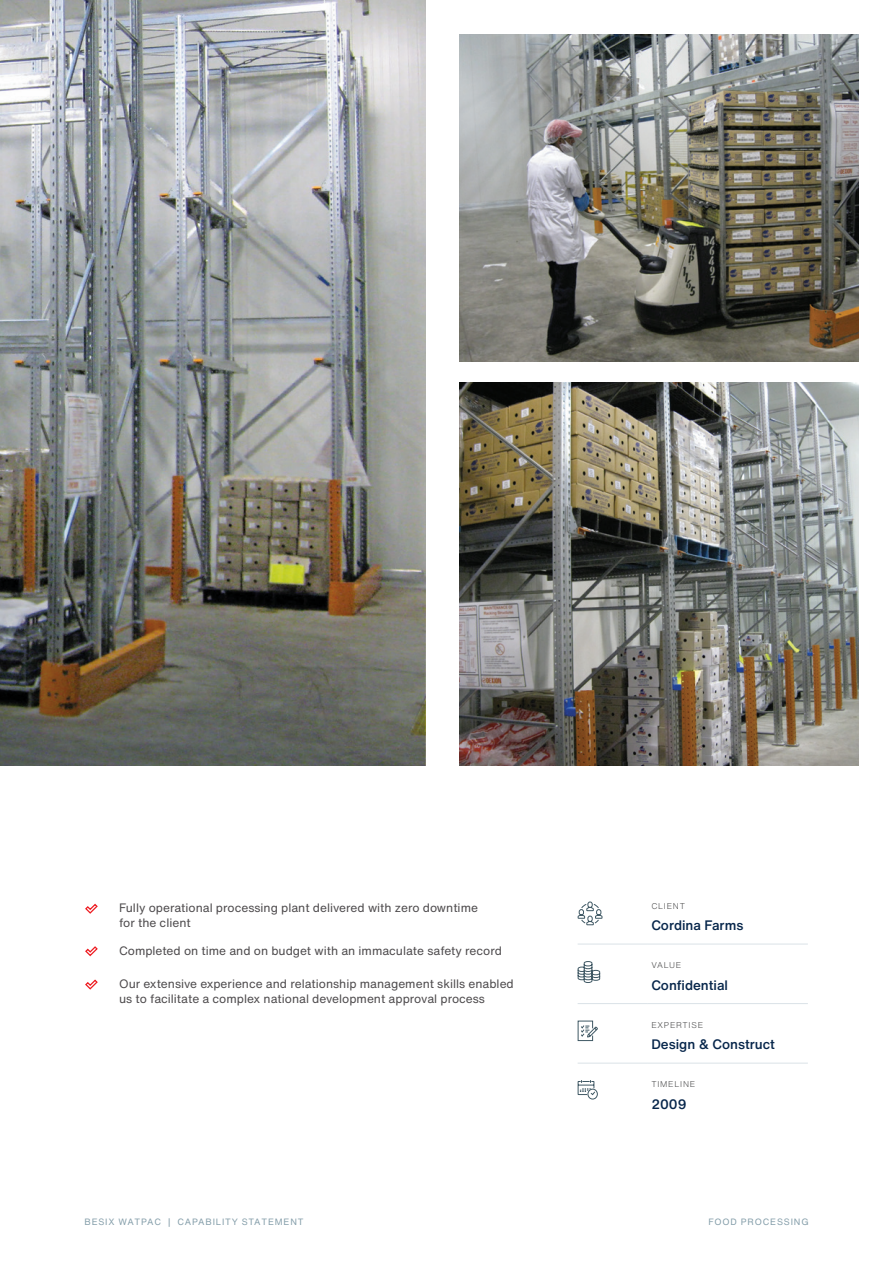
<style>
.page{position:relative;width:893px;height:1263px;background:#fff}
.page>*{position:absolute;margin:0;border:0;box-sizing:border-box;transform-origin:0 0}
.Client_Value_Experti{font:500 13.5px "Helvetica Now Text";color:#07264b}
.bullet_point_text{font:12px/15px "Helvetica Now Text";color:#4e4b4d}
.t1{font:9px "Helvetica Now Text";letter-spacing:.09em;color:#839da9}
.Facts_Thin_Headings{font:300 8.25px "Helvetica Now Text";letter-spacing:.09em;color:#3e3e3f}
</style>
<div class="page">
<img style="left:0;top:0;width:425px;height:765px">
<img style="left:459px;top:383px;width:400px;height:382px">
<img style="left:459px;top:34px;width:400px;height:327px">
<svg style="left:85px;top:903px;width:13px;height:11px"></svg>
<svg style="left:85px;top:946px;width:13px;height:11px"></svg>
<svg style="left:85px;top:979px;width:13px;height:11px"></svg>
<hr style="left:647px;top:944px;width:161px;height:1px;background:#dae2e7">
<hr style="left:578px;top:944px;width:69px;height:1px;background:#dae2e7">
<hr style="left:647px;top:1003px;width:161px;height:1px;background:#dae2e7">
<hr style="left:578px;top:1003px;width:69px;height:1px;background:#dae2e7">
<hr style="left:647px;top:1063px;width:161px;height:1px;background:#dae2e7">
<hr style="left:578px;top:1063px;width:69px;height:1px;background:#dae2e7">
<svg style="left:577px;top:901px;width:26px;height:25px"></svg>
<svg style="left:577px;top:961px;width:24px;height:22px"></svg>
<svg style="left:577px;top:1020px;width:21px;height:21px"></svg>
<svg style="left:577px;top:1080px;width:21px;height:20px"></svg>
<p class="bullet_point_text" style="left:119px;top:900px;width:360px">Fully operational processing plant delivered with zero downtime for the client</p>
<p class="bullet_point_text" style="left:119px;top:942px;width:384px">Completed on time and on budget with an immaculate safety record</p>
<p class="bullet_point_text" style="left:119px;top:976px;width:396px">Our extensive experience and relationship management skills enabled us to facilitate a complex national development approval process</p>
<p class="Facts_Thin_Headings" style="left:651px;top:900px;width:35px">CLIENT</p>
<p class="Client_Value_Experti" style="left:651px;top:915px;width:94px">Cordina Farms</p>
<p class="Facts_Thin_Headings" style="left:651px;top:959px;width:31px">VALUE</p>
<p class="Client_Value_Experti" style="left:651px;top:975px;width:78px">Confidential</p>
<p class="Facts_Thin_Headings" style="left:651px;top:1019px;width:53px">EXPERTISE</p>
<p class="Client_Value_Experti" style="left:651px;top:1034px;width:125px">Design &amp; Construct</p>
<p class="Facts_Thin_Headings" style="left:651px;top:1078px;width:45px">TIMELINE</p>
<p class="Client_Value_Experti" style="left:651px;top:1094px;width:37px">2009</p>
<p class="t1" style="left:84px;top:1215px;width:221px">BESIX WATPAC | CAPABILITY STATEMENT</p>
<p class="t1" style="left:709px;top:1215px;width:101px">FOOD PROCESSING</p>
</div>
